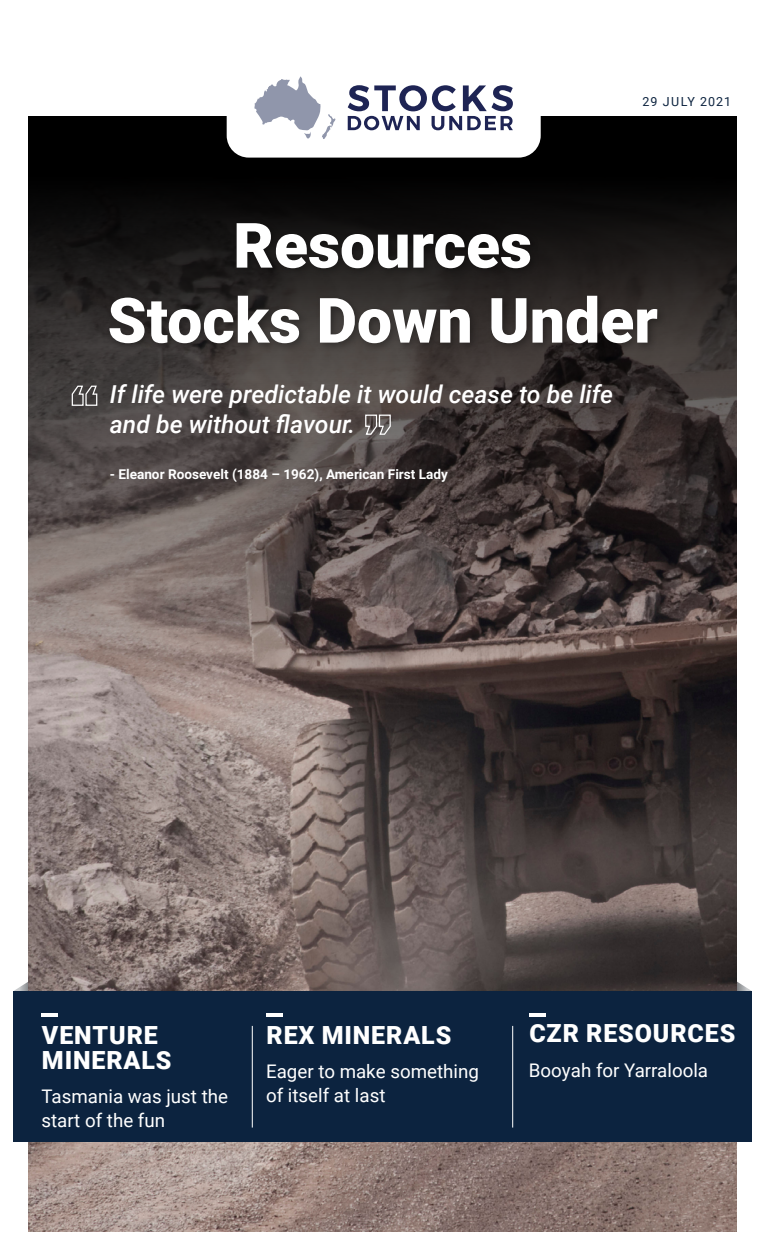
<style>
.page{position:relative;width:765px;height:1260px;background:#fff}
.page>*{position:absolute;margin:0;border:0;box-sizing:border-box;transform-origin:0 0}
.t1{font:900 62.5px/75px "Roboto";color:#fff;text-align:center}
.t2{font:900 25px/25px "Roboto";letter-spacing:.035em;color:#fff}
.t3{font:italic 500 24.75px/29.6px "Roboto";color:#fff}
.t4{font:18.75px/23.8px "Roboto";color:#fff}
.t5{font:700 13.62px "Roboto";color:#fff}
.t6{font:12.5px "Roboto";letter-spacing:.08em;color:#0c233f}
</style>
<div class="page">
<svg style="left:14px;top:982px;width:14px;height:9px"></svg>
<svg style="left:737px;top:981px;width:14px;height:10px"></svg>
<img style="left:28px;top:702px;width:709px;height:530px">
<div style="left:13px;top:991px;width:739px;height:151px;background:#0c233f"></div>
<hr style="left:529px;top:1013px;width:17px;height:4px;background:#fff">
<hr style="left:41px;top:1013px;width:17px;height:4px;background:#fff">
<hr style="left:266px;top:1013px;width:17px;height:4px;background:#fff">
<hr style="left:252px;top:1026px;width:1px;height:102px;background:#fff">
<hr style="left:512px;top:1026px;width:1px;height:102px;background:#fff">
<svg style="left:28px;top:116px;width:709px;height:586px;background:#433b39"></svg>
<div style="left:105px;top:219px;width:562px;height:133px;background:#000;opacity:.3"></div>
<svg style="left:71px;top:385px;width:27px;height:21px"></svg>
<svg style="left:365px;top:414px;width:26px;height:21px"></svg>
<div style="left:227px;top:20px;width:314px;height:138px;background:#fff;border-radius:22px"></div>
<svg style="left:254px;top:76px;width:82px;height:63px"></svg>
<svg style="left:348px;top:85px;width:165px;height:45px"></svg>
<p class="t6" style="left:643px;top:93px;width:90px">29 JULY 2021</p>
<h1 class="t1" style="left:108px;top:206px;width:552px">Resources<br>Stocks Down Under</h1>
<h3 class="t3" style="left:110px;top:379px;width:505px">If life were predictable it would cease to be life and be without flavour.</h3>
<p class="t5" style="left:110px;top:464px;width:340px">- Eleanor Roosevelt (1884 – 1962), American First Lady</p>
<h2 class="t2" style="left:42px;top:1021px;width:131px">VENTURE<br>MINERALS</h2>
<p class="t4" style="left:41px;top:1084px;width:188px">Tasmania was just the start of the fun</p>
<h2 class="t2" style="left:267px;top:1021px;width:186px">REX MINERALS</h2>
<p class="t4" style="left:266px;top:1059px;width:214px">Eager to make something of itself at last</p>
<h2 class="t2" style="left:529px;top:1020px;width:208px">CZR RESOURCES</h2>
<p class="t4" style="left:529px;top:1057px;width:181px">Booyah for Yarraloola</p>
</div>
